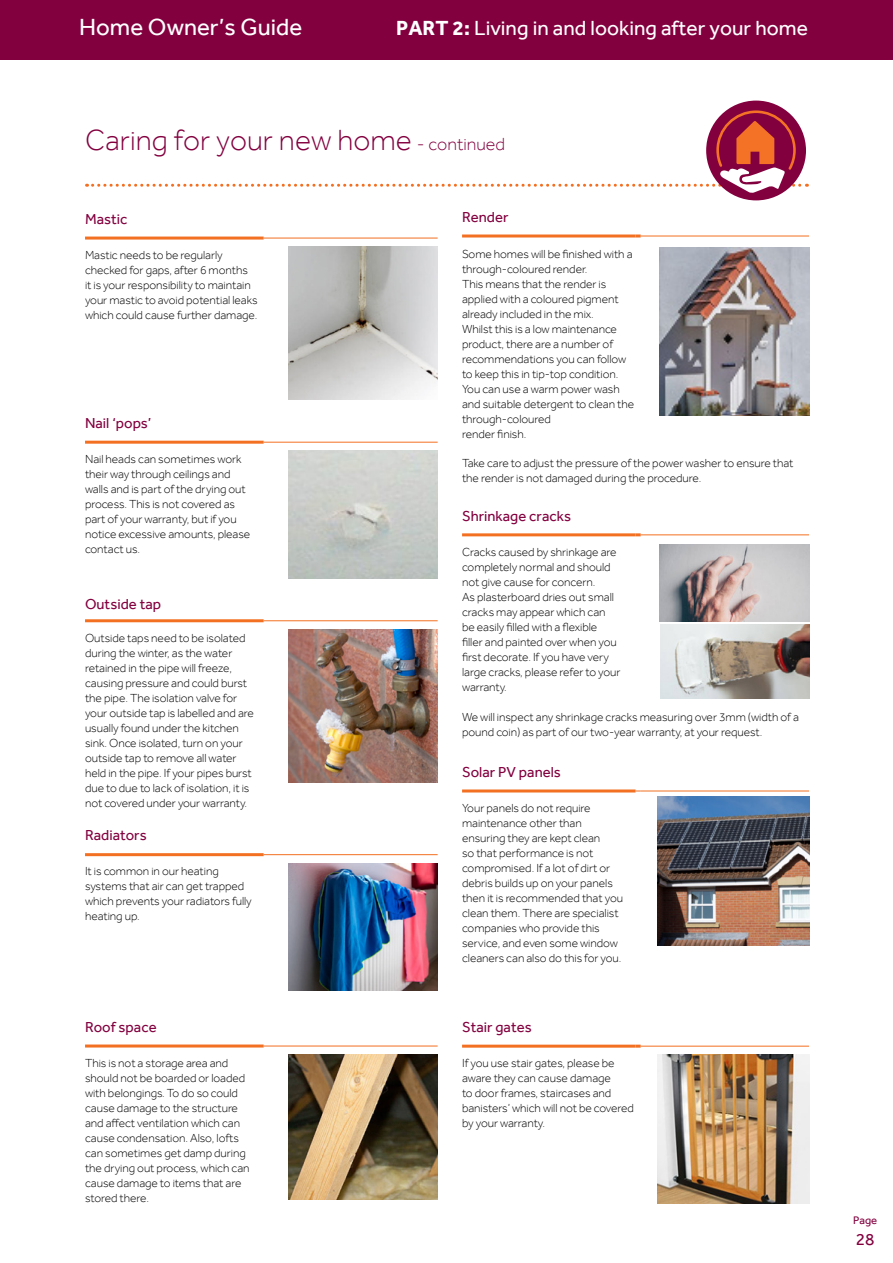
<style>
.page{position:relative;width:893px;height:1263px;background:#fff}
.page>*{position:absolute;margin:0;border:0;box-sizing:border-box;transform-origin:0 0}
.t1{font:300 30px "Effra";color:#83003f}
.t2{font:24px "Effra";color:#fff}
.t3{font:21px "Effra";color:#fff}
.t4{font:17.25px "Effra";color:#83003f}
.t5{font:14.85px "Effra";color:#83003f}
.t6{font:300 12px/15px "Effra";letter-spacing:-.005em;color:#000}
.t7{font:11.25px "Effra";color:#83003f}
.s1{font-weight:700}
.s2{font-size:18px}
</style>
<div class="page">
<hr style="left:462px;top:234px;width:174px;height:3px;background:#f36f21">
<svg style="left:636px;top:234px;width:5px;height:3px"></svg>
<hr style="left:641px;top:236px;width:168px;height:1px;background:#f36f21">
<hr style="left:462px;top:533px;width:174px;height:3px;background:#f36f21">
<svg style="left:636px;top:533px;width:5px;height:3px"></svg>
<hr style="left:641px;top:534px;width:168px;height:1px;background:#f36f21">
<hr style="left:462px;top:789px;width:174px;height:3px;background:#f36f21">
<hr style="left:641px;top:791px;width:168px;height:1px;background:#f36f21">
<hr style="left:462px;top:1045px;width:174px;height:3px;background:#f36f21">
<svg style="left:636px;top:1045px;width:5px;height:3px"></svg>
<hr style="left:641px;top:1046px;width:168px;height:1px;background:#f36f21">
<img style="left:660px;top:247px;width:149px;height:168px">
<img style="left:657px;top:1055px;width:152px;height:148px">
<img style="left:658px;top:796px;width:151px;height:149px">
<div style="left:706px;top:101px;width:100px;height:99px;background:#83003f;border-radius:50%"></div>
<svg style="left:87px;top:109px;width:720px;height:84px"></svg>
<hr style="left:85px;top:237px;width:179px;height:3px;background:#f36f21">
<hr style="left:264px;top:238px;width:174px;height:1px;background:#f36f21">
<hr style="left:85px;top:441px;width:179px;height:3px;background:#f36f21">
<hr style="left:264px;top:442px;width:174px;height:1px;background:#f36f21">
<hr style="left:85px;top:619px;width:179px;height:3px;background:#f36f21">
<hr style="left:264px;top:620px;width:174px;height:1px;background:#f36f21">
<hr style="left:85px;top:853px;width:179px;height:3px;background:#f36f21">
<hr style="left:264px;top:854px;width:174px;height:1px;background:#f36f21">
<hr style="left:85px;top:1044px;width:179px;height:3px;background:#f36f21">
<hr style="left:264px;top:1046px;width:174px;height:1px;background:#f36f21">
<img style="left:288px;top:247px;width:150px;height:153px">
<img style="left:288px;top:451px;width:150px;height:127px">
<img style="left:288px;top:629px;width:150px;height:153px">
<img style="left:288px;top:863px;width:150px;height:128px">
<img style="left:288px;top:1054px;width:150px;height:145px">
<img style="left:660px;top:544px;width:149px;height:78px">
<img style="left:660px;top:625px;width:149px;height:73px">
<div style="left:0;top:0;width:893px;height:59px;background:#83003f"></div>
<h2 class="t2" style="left:79px;top:13px;width:225px">Home Owner’s Guide</h2>
<h3 class="t3" style="left:396px;top:16px;width:413px"><span class="s1">PART 2:</span> Living in and looking after your home</h3>
<h1 class="t1" style="left:85px;top:122px;width:422px">Caring for your new home <span class="s2">- continued</span></h1>
<p class="t5" style="left:85px;top:211px;width:44px">Mastic</p>
<p class="t6" style="left:85px;top:247px;width:174px">Mastic needs to be regularly checked for gaps, after 6 months<br>it is your responsibility to maintain your mastic to avoid potential leaks which could cause further damage.</p>
<p class="t5" style="left:85px;top:414px;width:68px">Nail ‘pops’</p>
<p class="t6" style="left:85px;top:451px;width:167px">Nail heads can sometimes work their way through ceilings and walls and is part of the drying out process. This is not covered as part of your warranty, but if you notice excessive amounts, please contact us.</p>
<p class="t5" style="left:85px;top:596px;width:78px">Outside tap</p>
<p class="t6" style="left:85px;top:630px;width:170px">Outside taps need to be isolated during the winter, as the water retained in the pipe will freeze, causing pressure and could burst the pipe. The isolation valve for your outside tap is labelled and are usually found under the kitchen sink. Once isolated, turn on your outside tap to remove all water held in the pipe. If your pipes burst due to due to lack of isolation, it is not covered under your warranty.</p>
<p class="t5" style="left:85px;top:827px;width:63px">Radiators</p>
<p class="t6" style="left:85px;top:864px;width:168px">It is common in our heating systems that air can get trapped which prevents your radiators fully heating up.</p>
<p class="t5" style="left:85px;top:1018px;width:73px">Roof space</p>
<p class="t6" style="left:85px;top:1055px;width:166px">This is not a storage area and should not be boarded or loaded with belongings. To do so could cause damage to the structure and affect ventilation which can cause condensation. Also, lofts can sometimes get damp during the drying out process, which can cause damage to items that are stored there.</p>
<p class="t5" style="left:462px;top:208px;width:48px">Render</p>
<p class="t6" style="left:462px;top:247px;width:173px">Some homes will be finished with a through-coloured render.<br>This means that the render is applied with a coloured pigment already included in the mix.<br>Whilst this is a low maintenance product, there are a number of recommendations you can follow to keep this in tip-top condition.<br>You can use a warm power wash and suitable detergent to clean the through-coloured<br>render finish.</p>
<p class="t6" style="left:462px;top:455px;width:333px">Take care to adjust the pressure of the power washer to ensure that the render is not damaged during the procedure.</p>
<p class="t5" style="left:462px;top:507px;width:110px">Shrinkage cracks</p>
<p class="t6" style="left:462px;top:544px;width:160px">Cracks caused by shrinkage are completely normal and should not give cause for concern.<br>As plasterboard dries out small cracks may appear which can be easily filled with a flexible filler and painted over when you first decorate. If you have very large cracks, please refer to your warranty.</p>
<p class="t6" style="left:462px;top:709px;width:338px">We will inspect any shrinkage cracks measuring over 3mm (width of a pound coin) as part of our two-year warranty, at your request.</p>
<p class="t5" style="left:462px;top:763px;width:100px">Solar PV panels</p>
<p class="t6" style="left:462px;top:800px;width:162px">Your panels do not require maintenance other than ensuring they are kept clean<br>so that performance is not compromised. If a lot of dirt or debris builds up on your panels then it is recommended that you clean them. There are specialist companies who provide this service, and even some window cleaners can also do this for you.</p>
<p class="t5" style="left:462px;top:1018px;width:71px">Stair gates</p>
<p class="t6" style="left:462px;top:1055px;width:173px">If you use stair gates, please be aware they can cause damage<br>to door frames, staircases and banisters’ which will not be covered by your warranty.</p>
<p class="t7" style="left:853px;top:1213px;width:26px">Page</p>
<h3 class="t4" style="left:856px;top:1228px;width:20px">28</h3>
</div>
